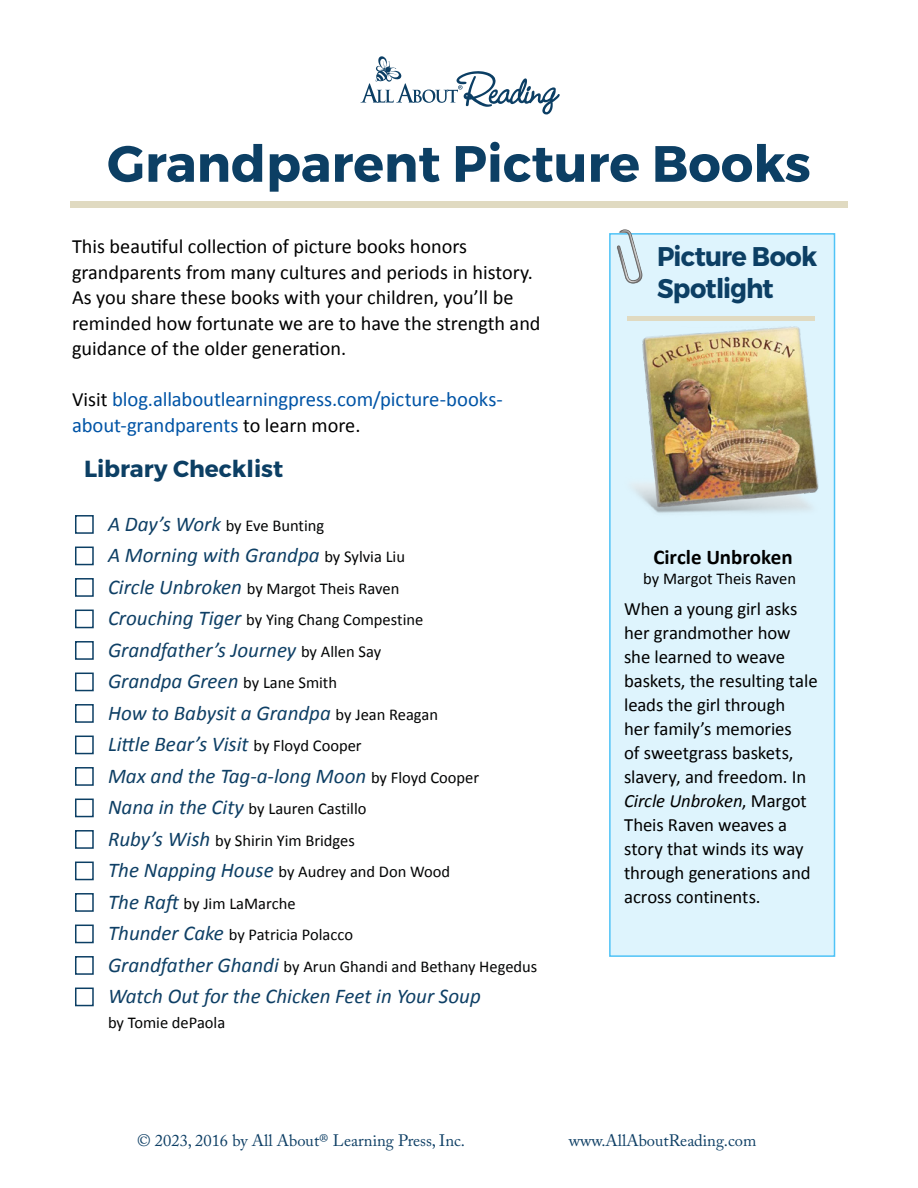
<style>
.page{position:relative;width:918px;height:1188px;background:#fff}
.page>*{position:absolute;margin:0;border:0;box-sizing:border-box;transform-origin:0 0}
.t1{font:700 51px "Montserrat";color:#0c3f64}
.t2{font:700 27px/32.5px "Montserrat";letter-spacing:-.03em;color:#0c3f64;scale:.95 1}
.t3{font:700 23.25px "Montserrat";color:#0c3f64}
.t4{font:italic 21px/31.5px "Calibri";color:#0e3f65}
.t5{font:700 21px "Calibri";color:#000}
.t6{font:20.7px/25.5px "Calibri";letter-spacing:-.005em;color:#0054a6}
.t7{font:20.25px/25.5px "Calibri";color:#000}
.t8{font:18.75px/24px "Calibri";letter-spacing:-.005em;color:#000}
.t9{font:16.5px/31.5px "Calibri";color:#030404}
.t10{font:16.5px "Adobe Caslon Pro";color:#0e3f65}
.t11{font:16.5px "Calibri";letter-spacing:-.005em;color:#000}
.s1{font-size:20.25px;color:#000}
.s2{font-style:italic;font-size:21px;color:#0e3f65}
.s3{font-style:normal;font-size:16.5px;color:#030404}
.s4{font-style:italic}
</style>
<div class="page">
<div style="left:75px;top:515px;width:19px;height:19px;border:2px solid #0c3f64"></div>
<div style="left:75px;top:547px;width:19px;height:18px;border:2px solid #0c3f64"></div>
<div style="left:75px;top:578px;width:19px;height:19px;border:2px solid #0c3f64"></div>
<div style="left:75px;top:610px;width:19px;height:18px;border:2px solid #0c3f64"></div>
<div style="left:75px;top:641px;width:19px;height:19px;border:2px solid #0c3f64"></div>
<div style="left:75px;top:673px;width:19px;height:18px;border:2px solid #0c3f64"></div>
<div style="left:75px;top:704px;width:19px;height:19px;border:2px solid #0c3f64"></div>
<div style="left:75px;top:736px;width:19px;height:18px;border:2px solid #0c3f64"></div>
<div style="left:75px;top:767px;width:19px;height:19px;border:2px solid #0c3f64"></div>
<div style="left:75px;top:799px;width:19px;height:18px;border:2px solid #0c3f64"></div>
<div style="left:75px;top:830px;width:19px;height:19px;border:2px solid #0c3f64"></div>
<div style="left:75px;top:862px;width:19px;height:18px;border:2px solid #0c3f64"></div>
<div style="left:75px;top:893px;width:19px;height:19px;border:2px solid #0c3f64"></div>
<div style="left:75px;top:925px;width:19px;height:18px;border:2px solid #0c3f64"></div>
<div style="left:75px;top:956px;width:19px;height:19px;border:2px solid #0c3f64"></div>
<div style="left:75px;top:988px;width:19px;height:18px;border:2px solid #0c3f64"></div>
<svg style="left:360px;top:56px;width:200px;height:58px"></svg>
<div style="left:70px;top:202px;width:778px;height:6px;background:#e0dac1"></div>
<div style="left:609px;top:233px;width:226px;height:724px;background:#def4fd;border:2px solid #4fc3f7"></div>
<hr style="left:627px;top:316px;width:188px;height:4px;background:#e0dac1">
<img style="left:622px;top:229px;width:21px;height:55px">
<svg style="left:617px;top:230px;width:25px;height:53px"></svg>
<img style="left:633px;top:326px;width:186px;height:187px">
<h1 class="t1" style="left:107px;top:132px;width:705px">Grandparent Picture Books</h1>
<p class="t7" style="left:72px;top:234px;width:470px">This beautiful collection of picture books honors grandparents from many cultures and periods in history.<br>As you share these books with your children, you’ll be reminded how fortunate we are to have the strength and guidance of the older generation.</p>
<p class="t6" style="left:72px;top:387px;width:432px"><span class="s1">Visit</span> blog.allaboutlearningpress.com/picture-books&shy;about-grandparents <span class="s1">to learn more.</span></p>
<h3 class="t3" style="left:84px;top:454px;width:201px">Library Checklist</h3>
<p class="t9" style="left:108px;top:510px;width:218px"><span class="s2">A Day’s Work</span> by Eve Bunting</p>
<p class="t4" style="left:108px;top:539px;width:299px">A Morning with Grandpa <span class="s3">by Sylvia Liu</span></p>
<p class="t9" style="left:108px;top:573px;width:317px"><span class="s2">Circle Unbroken</span> by Margot Theis Raven<br><span class="s2">Crouching Tiger</span> by Ying Chang Compestine</p>
<p class="t4" style="left:108px;top:633px;width:373px">Grandfather’s Journey <span class="s3">by Allen Say<br></span>Grandpa Green <span class="s3">by Lane Smith<br></span>How to Babysit a Grandpa <span class="s3">by Jean Reagan </span>Little Bear’s Visit <span class="s3">by Floyd Cooper<br></span>Max and the Tag-a-long Moon <span class="s3">by Floyd Cooper</span></p>
<p class="t9" style="left:108px;top:793px;width:431px"><span class="s2">Nana in the City</span> by Lauren Castillo<br><span class="s2">Ruby’s Wish</span> by Shirin Yim Bridges<br><span class="s2">The Napping House</span> by Audrey and Don Wood<br><span class="s2">The Raft</span> by Jim LaMarche<br><span class="s2">Thunder Cake</span> by Patricia Polacco<br><span class="s2">Grandfather Ghandi</span> by Arun Ghandi and Bethany Hegedus</p>
<p class="t4" style="left:108px;top:980px;width:374px">Watch Out for the Chicken Feet in Your Soup</p>
<p class="t9" style="left:108px;top:1007px;width:119px">by Tomie dePaola</p>
<h2 class="t2" style="left:657px;top:240px;width:170px">Picture Book<br>Spotlight</h2>
<p class="t5" style="left:653px;top:544px;width:141px">Circle Unbroken</p>
<p class="t11" style="left:643px;top:568px;width:154px">by Margot Theis Raven</p>
<p class="t8" style="left:624px;top:597px;width:195px">When a young girl asks her grandmother how she learned to weave baskets, the resulting tale leads the girl through<br>her family’s memories<br>of sweetgrass baskets, slavery, and freedom. In<br><span class="s4">Circle Unbroken</span>, Margot<br>Theis Raven weaves a story that winds its way through generations and across continents.</p>
<p class="t10" style="left:137px;top:1131px;width:329px">© 2023, 2016 by All About® Learning Press, Inc.</p>
<p class="t10" style="left:569px;top:1131px;width:189px">www.AllAboutReading.com</p>
</div>
